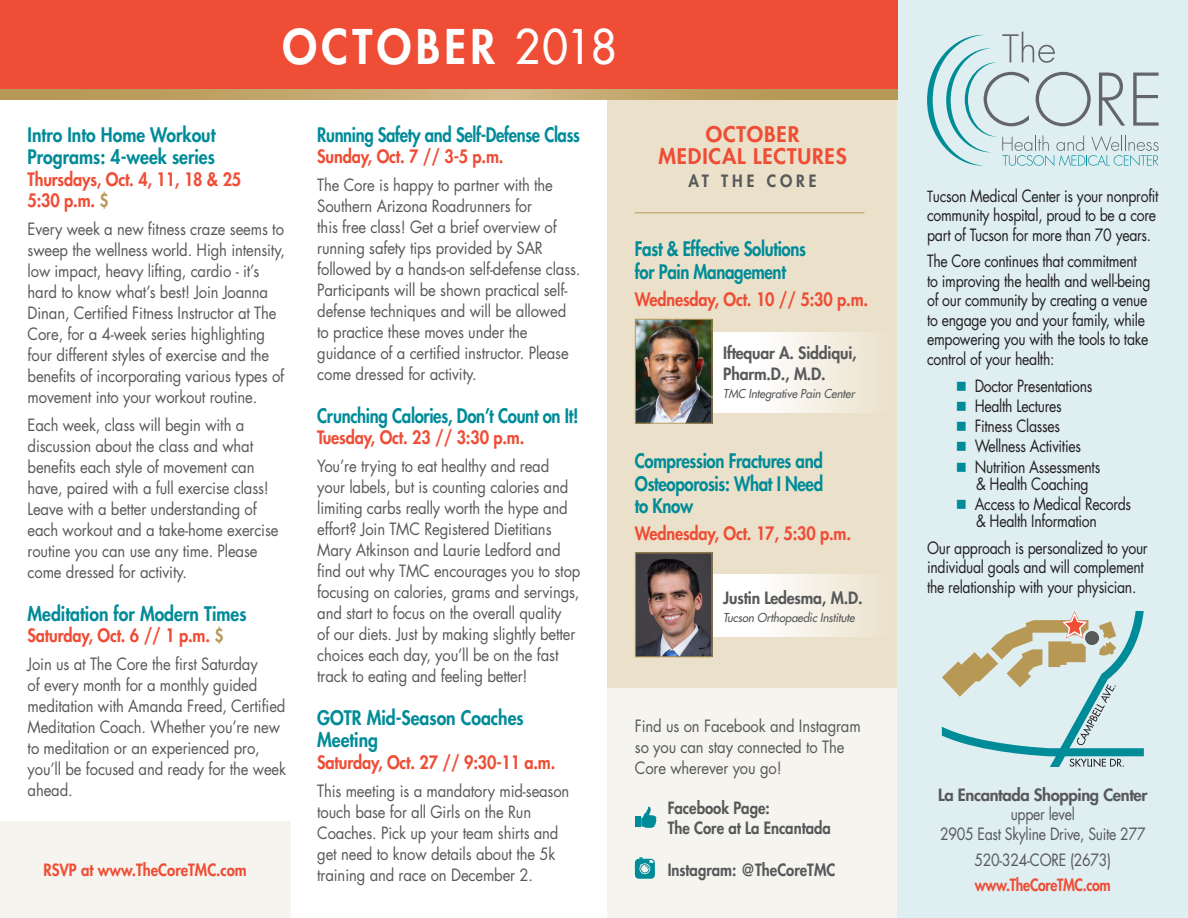
<style>
.page{position:relative;width:1188px;height:918px;background:#fff}
.page>*{position:absolute;margin:0;border:0;box-sizing:border-box;transform-origin:0 0}
.t1{font:800 46.5px "Futura";letter-spacing:.1em;color:#fff;scale:.95 1}
.t2{font:800 21px/22.5px "Futura";letter-spacing:.04em;color:#ef4d35;text-align:center}
.t3{font:800 19.5px/22.5px "Futura";letter-spacing:-.02em;color:#008b98;scale:.86 1}
.t4{font:800 19.5px/22.5px "Futura";color:#008b98;scale:.9 1}
.t5{font:800 19.5px "Futura";letter-spacing:-.02em;color:#008b98;scale:.85 1}
.t6{font:800 18px/21.6px "Futura";letter-spacing:-.01em;color:#ef4d35;scale:.9 1}
.t7{font:16.5px/21px "Futura";letter-spacing:-.01em;color:#57585a;scale:.9 1}
.t8{font:16.5px/19.5px "Futura";letter-spacing:-.02em;color:#231f20;scale:.85 1}
.t9{font:16.5px/25.5px "Futura";letter-spacing:-.01em;color:#57585a;scale:.85 1}
.Highlight_Bold_Descr{font:800 16.5px/19.5px "Futura";letter-spacing:-.005em;color:#57585a;scale:.9 1}
.Highlight_Bold_Descr-2{font:800 16.5px/21px "Futura";letter-spacing:-.005em;color:#57585a;scale:.95 1}
.Highlight_Bold_Descr-3{font:800 16.5px/19.8px "Futura";letter-spacing:-.005em;color:#57585a;text-align:center}
.Highlight_Bold_Descr-4{font:800 16.5px "Futura";color:#ef4d35;scale:.9 1}
.Highlight_Bold_Descr-5{font:800 16.5px "Futura";letter-spacing:.25em;color:#57585a;scale:.95 1}
.t10{font:italic 12px "Futura";letter-spacing:-.01em;color:#57585a;scale:.95 1}
.s1{font-weight:400}
.s2{color:#b79855}
.s3{font-size:15px}
.s4{font-weight:800;color:#ef4d35}
</style>
<div class="page">
<div style="left:608px;top:99px;width:290px;height:590px;background:#ebe1ca"></div>
<div style="left:608px;top:689px;width:290px;height:229px;background:#f6f4ef"></div>
<div style="left:0;top:822px;width:290px;height:96px;background:#f6f4ef"></div>
<div style="left:712px;top:332px;width:186px;height:80px;background:linear-gradient(to right,#fff,#ebe1cb)"></div>
<div style="left:712px;top:574px;width:186px;height:62px;background:linear-gradient(to right,#fff,#ebe1cb)"></div>
<hr style="left:635px;top:212px;width:229px;height:1px;background:#b79855">
<div style="left:898px;top:0;width:290px;height:918px;background:#deeef1"></div>
<div style="left:0;top:0;width:898px;height:89px;background:#ef4d35"></div>
<svg style="left:0;top:89px;width:898px;height:11px;background:#c0a368"></svg>
<svg style="left:927px;top:32px;width:232px;height:134px"></svg>
<svg style="left:942px;top:611px;width:202px;height:156px"></svg>
<svg style="left:635px;top:857px;width:20px;height:22px"></svg>
<svg style="left:641px;top:806px;width:15px;height:22px"></svg>
<div style="left:635px;top:817px;width:6px;height:10px;background:#008b98"></div>
<img style="left:637px;top:321px;width:73px;height:101px">
<div style="left:635px;top:319px;width:77px;height:105px;border:1px solid #b79855"></div>
<img style="left:637px;top:554px;width:73px;height:101px">
<div style="left:635px;top:552px;width:77px;height:105px;border:1px solid #b79855"></div>
<p class="t1" style="left:283px;top:17px;width:353px">OCTOBER <span class="s1">2018</span></p>
<p class="t5" style="left:317px;top:122px;width:311px">Running Safety and Self-Defense Class</p>
<p class="t6" style="left:317px;top:146px;width:209px">Sunday, Oct. 7 // 3-5 p.m.</p>
<p class="t7" style="left:317px;top:175px;width:294px">The Core is happy to partner with the Southern Arizona Roadrunners for<br>this free class! Get a brief overview of running safety tips provided by SAR followed by a hands-on self-defense class.<br>Participants will be shown practical self&shy;defense techniques and will be allowed to practice these moves under the guidance of a certified instructor. Please come dressed for activity.</p>
<p class="t3" style="left:317px;top:404px;width:305px">Crunching Calories, Don’t Count on It!</p>
<p class="t6" style="left:317px;top:427px;width:232px">Tuesday, Oct. 23 // 3:30 p.m.</p>
<p class="t7" style="left:317px;top:456px;width:294px">You’re trying to eat healthy and read your labels, but is counting calories and limiting carbs really worth the hype and effort? Join TMC Registered Dietitians Mary Atkinson and Laurie Ledford and find out why TMC encourages you to stop focusing on calories, grams and servings, and start to focus on the overall quality<br>of our diets. Just by making slightly better choices each day, you’ll be on the fast track to eating and feeling better!</p>
<p class="t4" style="left:317px;top:706px;width:231px">GOTR Mid-Season Coaches<br>Meeting</p>
<p class="t6" style="left:317px;top:751px;width:266px">Saturday, Oct. 27 // 9:30-11 a.m.</p>
<p class="t7" style="left:317px;top:780px;width:282px">This meeting is a mandatory mid-season touch base for all Girls on the Run Coaches. Pick up your team shirts and get need to know details about the 5k training and race on December 2.</p>
<p class="Highlight_Bold_Descr-3" style="left:938px;top:785px;width:211px">La Encantada Shopping Center <span class="s1">upper level</span></p>
<p class="t4" style="left:28px;top:123px;width:210px">Intro Into Home Workout<br>Programs: 4-week series</p>
<p class="t6" style="left:28px;top:168px;width:239px">Thursdays, Oct. 4, 11, 18 &amp; 25<br>5:30 p.m. <span class="s2">$</span></p>
<p class="t7" style="left:28px;top:219px;width:288px">Every week a new fitness craze seems to sweep the wellness world. High intensity, low impact, heavy lifting, cardio - it’s hard to know what’s best! Join Joanna Dinan, Certified Fitness Instructor at The Core, for a 4-week series highlighting four different styles of exercise and the benefits of incorporating various types of movement into your workout routine.</p>
<p class="t7" style="left:28px;top:414px;width:280px">Each week, class will begin with a discussion about the class and what benefits each style of movement can have, paired with a full exercise class!<br>Leave with a better understanding of each workout and a take-home exercise routine you can use any time. Please come dressed for activity.</p>
<p class="t4" style="left:28px;top:602px;width:245px">Meditation for Modern Times</p>
<p class="t6" style="left:28px;top:625px;width:220px">Saturday, Oct. 6 // 1 p.m. <span class="s2">$</span></p>
<p class="t7" style="left:28px;top:653px;width:289px">Join us at The Core the first Saturday<br>of every month for a monthly guided meditation with Amanda Freed, Certified Meditation Coach. Whether you’re new to meditation or an experienced pro, you’ll be focused and ready for the week ahead.</p>
<p class="t2" style="left:658px;top:123px;width:190px">OCTOBER<br>MEDICAL LECTURES</p>
<p class="Highlight_Bold_Descr-5" style="left:689px;top:170px;width:136px">AT THE CORE</p>
<p class="t8" style="left:927px;top:186px;width:274px"><span class="s3">T</span>ucson Medical Center is your nonprofit community hospital, proud to be a core part of Tucson for more than 70 years.</p>
<p class="t8" style="left:927px;top:251px;width:264px">The Core continues that commitment to improving the health and well-being of our community by creating a venue to engage you and your family, while empowering you with the tools to take control of your health:</p>
<p class="t8" style="left:975px;top:376px;width:140px">Doctor Presentations</p>
<p class="t8" style="left:975px;top:396px;width:104px">Health Lectures</p>
<p class="t8" style="left:975px;top:416px;width:102px">Fitness Classes</p>
<p class="t8" style="left:975px;top:437px;width:127px">Wellness Activities</p>
<p class="t8" style="left:975px;top:458px;width:149px;line-height:17.2px">Nutrition Assessments &amp; Health Coaching</p>
<p class="t8" style="left:975px;top:496px;width:186px;line-height:17.2px">Access to Medical Records &amp; Health Information</p>
<p class="t8" style="left:927px;top:538px;width:261px">Our approach is personalized to your individual goals and will complement the relationship with your physician.</p>
<p class="t3" style="left:635px;top:238px;width:201px">Fast &amp; Effective Solutions for Pain Management</p>
<p class="t6" style="left:635px;top:288px;width:261px">Wednesday, Oct. 10 // 5:30 p.m.</p>
<p class="Highlight_Bold_Descr-2" style="left:723px;top:342px;width:142px">Iftequar A. Siddiqui,<br>Pharm.D., M.D.</p>
<p class="t10" style="left:723px;top:386px;width:140px">TMC Integrative Pain Center</p>
<p class="t3" style="left:635px;top:450px;width:220px;text-align:justify">Compression Fractures and Osteoporosis: What I Need to Know</p>
<p class="t6" style="left:635px;top:523px;width:242px">Wednesday, Oct. 17, 5:30 p.m.</p>
<p class="Highlight_Bold_Descr-2" style="left:723px;top:587px;width:148px">Justin Ledesma, M.D.</p>
<p class="t10" style="left:723px;top:610px;width:140px">Tucson Orthopaedic Institute</p>
<p class="t7" style="left:635px;top:715px;width:252px">Find us on Facebook and Instagram so you can stay connected to The<br>Core wherever you go!</p>
<p class="Highlight_Bold_Descr" style="left:668px;top:798px;width:183px">Facebook Page:<br>The Core at La Encantada</p>
<p class="t9" style="left:940px;top:822px;width:243px">2905 East Skyline Drive, Suite 277</p>
<p class="t9" style="left:974px;top:847px;width:162px">520-324-CORE (2673) <span class="s4">www.TheCoreTMC.com</span></p>
<p class="Highlight_Bold_Descr-4" style="left:43px;top:859px;width:228px">RSVP at www.TheCoreTMC.com</p>
<p class="Highlight_Bold_Descr" style="left:668px;top:860px;width:188px">Instagram: @TheCoreTMC</p>
</div>
